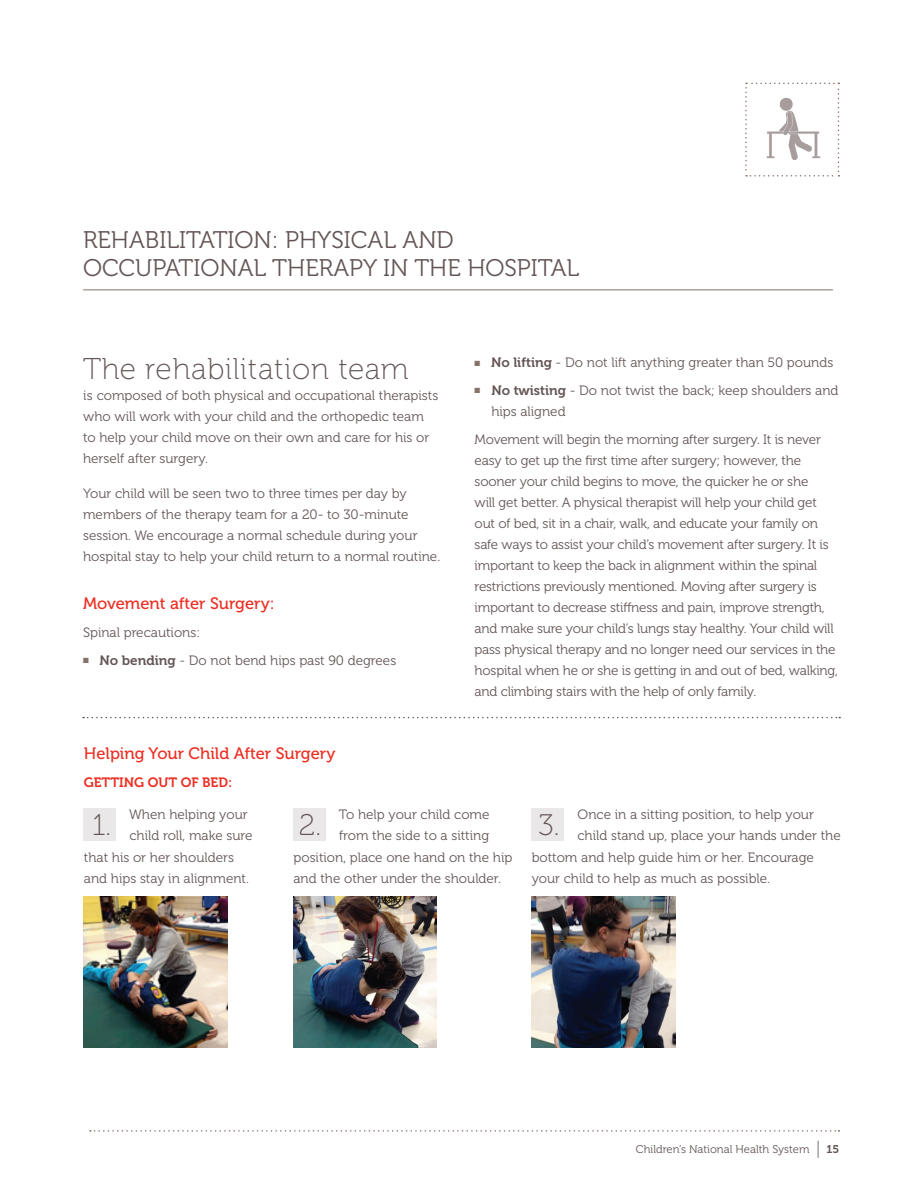
<style>
.page{position:relative;width:919px;height:1188px;background:#fff}
.page>*{position:absolute;margin:0;border:0;box-sizing:border-box;transform-origin:0 0}
.Body{font:30px "Museo 100";letter-spacing:.025em;color:#645556}
.t1{font:29.7px "Museo 100";color:#645556}
.t2{font:24px/28.5px "Museo 300";color:#645556}
.t3{font:16.5px "Museo 500";color:#ee2e22}
.Body-2{font:13.5px/21px "Museo 300";letter-spacing:-.01em;color:#645556}
.Body-3{font:13.5px "Museo 700";color:#ee2e22}
.t4{font:11.25px "Museo 300";color:#645556}
.s1{color:#877269}
.s2{font-family:"Museo 700"}
.s3{font-family:"Museo 100";font-size:18px}
</style>
<div class="page">
<svg style="left:90px;top:1130px;width:749px;height:1px"></svg>
<hr style="left:83px;top:289px;width:750px;height:1px;background:#877269">
<svg style="left:745px;top:83px;width:94px;height:93px"></svg>
<img style="left:293px;top:896px;width:144px;height:151px">
<img style="left:532px;top:896px;width:143px;height:151px">
<div style="left:84px;top:808px;width:32px;height:32px;background:#e9e7e7"></div>
<div style="left:293px;top:808px;width:33px;height:32px;background:#e9e7e7"></div>
<div style="left:532px;top:808px;width:32px;height:32px;background:#e9e7e7"></div>
<img style="left:84px;top:896px;width:143px;height:151px">
<svg style="left:83px;top:716px;width:757px;height:2px"></svg>
<img style="left:766px;top:95px;width:54px;height:68px">
<h2 class="t2" style="left:83px;top:225px;width:498px">REHABILITATION: PHYSICAL AND<br>OCCUPATIONAL THERAPY IN THE HOSPITAL</h2>
<p class="Body" style="left:83px;top:353px;width:327px">The rehabilitation team</p>
<p class="Body-2" style="left:83px;top:385px;width:357px">is composed of both physical and occupational therapists who will work with your child and the orthopedic team to help your child move on their own and care for his or herself after surgery.</p>
<p class="Body-2" style="left:83px;top:483px;width:359px">Your child will be seen two to three times per day by members of the therapy team for a 20- to 30-minute session. We encourage a normal schedule during your hospital stay to help your child return to a normal routine.</p>
<h1 class="t3" style="left:83px;top:594px;width:193px">Movement after Surgery:</h1>
<p class="Body-2" style="left:83px;top:621px;width:119px">Spinal precautions:</p>
<p class="Body-2" style="left:83px;top:649px;width:315px"><span class="s1">■</span> <span class="s2">No bending</span> - Do not bend hips past 90 degrees</p>
<p class="Body-2" style="left:475px;top:352px;width:360px"><span class="s1">■</span> <span class="s2">No lifting</span> - Do not lift anything greater than 50 pounds</p>
<p class="Body-2" style="left:491px;top:380px;width:349px;text-indent:-17px"><span class="s1">■</span> <span class="s2">No twisting</span> - Do not twist the back; keep shoulders and hips aligned</p>
<p class="Body-2" style="left:475px;top:428px;width:365px">Movement will begin the morning after surgery. It is never easy to get up the first time after surgery; however, the sooner your child begins to move, the quicker he or she<br>will get better. A physical therapist will help your child get out of bed, sit in a chair, walk, and educate your family on safe ways to assist your child’s movement after surgery. It is important to keep the back in alignment within the spinal restrictions previously mentioned. Moving after surgery is important to decrease stiffness and pain, improve strength, and make sure your child’s lungs stay healthy. Your child will pass physical therapy and no longer need our services in the hospital when he or she is getting in and out of bed, walking, and climbing stairs with the help of only family.</p>
<h1 class="t3" style="left:84px;top:744px;width:253px">Helping Your Child After Surgery</h1>
<p class="Body-3" style="left:84px;top:774px;width:150px">GETTING OUT OF BED:</p>
<p class="t1" style="left:92px;top:808px;width:21px">1.</p>
<p class="Body-2" style="left:129px;top:804px;width:120px">When helping your</p>
<p class="Body-2" style="left:130px;top:825px;width:124px">child roll, make sure</p>
<p class="Body-2" style="left:84px;top:846px;width:151px">that his or her shoulders</p>
<p class="Body-2" style="left:84px;top:867px;width:167px">and hips stay in alignment.</p>
<p class="t1" style="left:299px;top:808px;width:24px">2.</p>
<p class="Body-2" style="left:339px;top:804px;width:152px">To help your child come</p>
<p class="Body-2" style="left:339px;top:825px;width:152px">from the side to a sitting</p>
<p class="Body-2" style="left:293px;top:846px;width:220px">position, place one hand on the hip</p>
<p class="Body-2" style="left:293px;top:867px;width:209px">and the other under the shoulder.</p>
<p class="t1" style="left:538px;top:808px;width:23px">3.</p>
<p class="Body-2" style="left:577px;top:804px;width:238px">Once in a sitting position, to help your</p>
<p class="Body-2" style="left:577px;top:825px;width:265px">child stand up, place your hands under the</p>
<p class="Body-2" style="left:532px;top:846px;width:284px">bottom and help guide him or her. Encourage</p>
<p class="Body-2" style="left:532px;top:867px;width:240px">your child to help as much as possible.</p>
<p class="t4" style="left:636px;top:1143px;width:205px">Children’s National Health System <span class="s3">|</span> <span class="s2">15</span></p>
</div>
